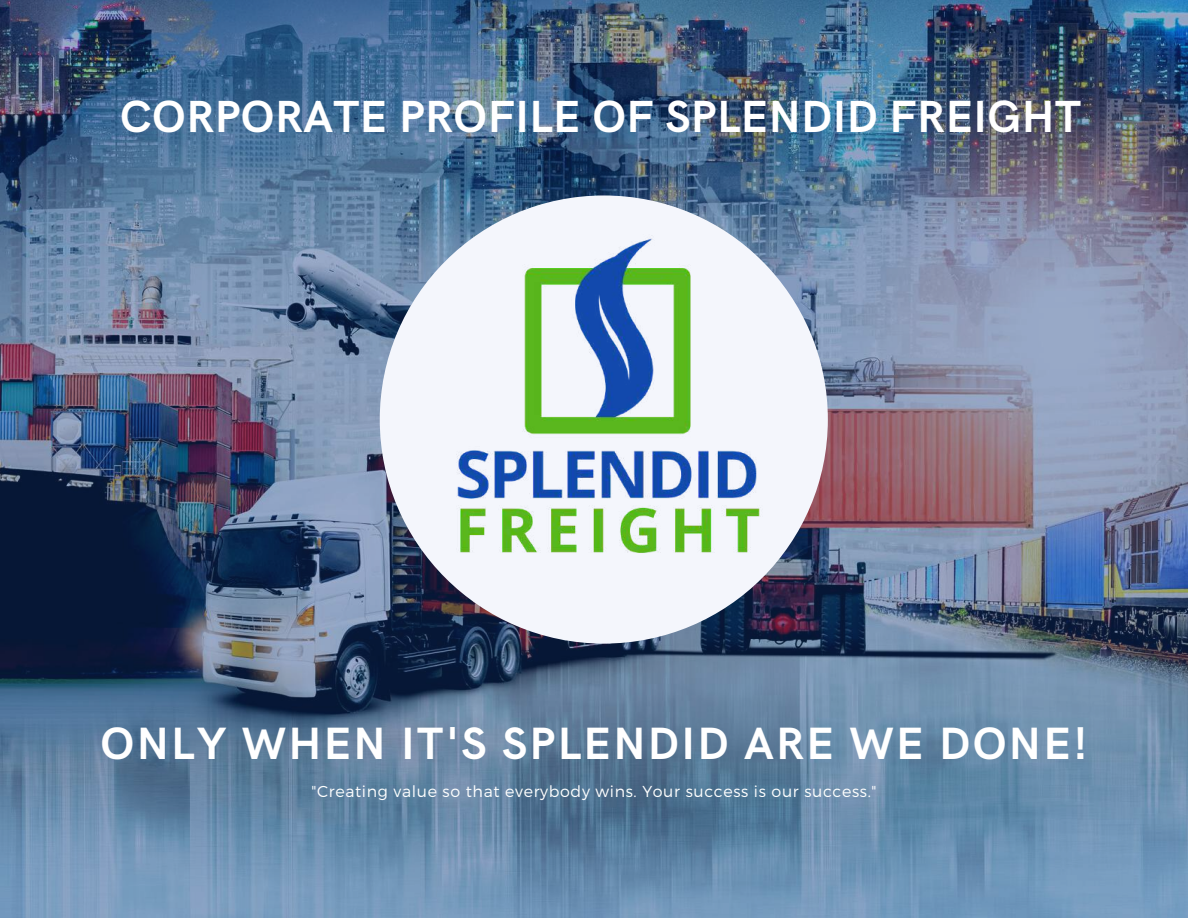
<style>
.page{position:relative;width:1188px;height:918px;background:#fff}
.page>*{position:absolute;margin:0;border:0;box-sizing:border-box;transform-origin:0 0}
.t1{font:700 45.45px "HK Grotesk";letter-spacing:.05em;color:#fff}
.t2{font:700 45.15px "HK Grotesk";letter-spacing:.01em;color:#fff}
.t3{font:300 15.9px "Montserrat";letter-spacing:.04em;color:#fff}
</style>
<div class="page">
<img style="left:0;top:0;width:1188px;height:918px">
<img style="left:360px;top:156px;width:487px;height:488px">
<h2 class="t2" style="left:120px;top:91px;width:962px">CORPORATE PROFILE OF SPLENDID FREIGHT</h2>
<h1 class="t1" style="left:101px;top:718px;width:988px">ONLY WHEN IT'S SPLENDID ARE WE DONE!</h1>
<p class="t3" style="left:312px;top:781px;width:566px">"Creating value so that everybody wins. Your success is our success."</p>
</div>
